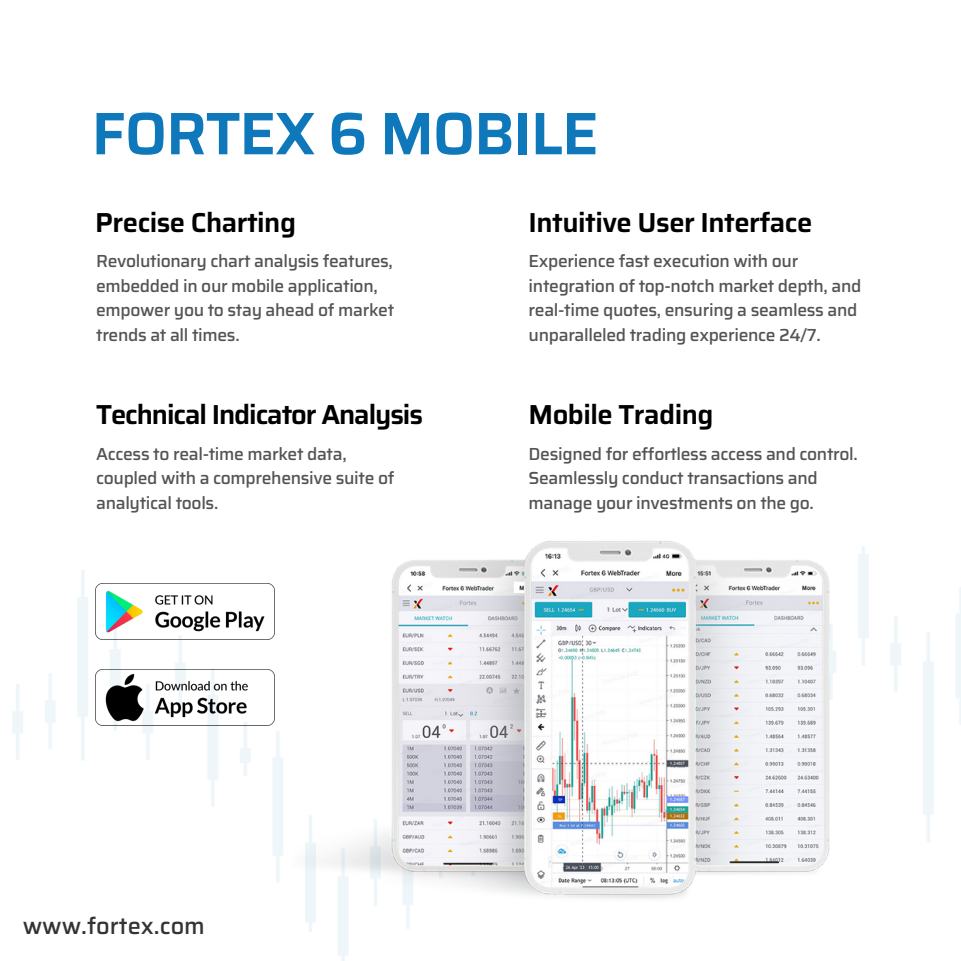
<style>
.page{position:relative;width:961px;height:961px;background:#fff}
.page>*{position:absolute;margin:0;border:0;box-sizing:border-box;transform-origin:0 0}
.t1{font:600 60px "Saira";letter-spacing:-.02em;color:#0e78bb}
.t2{font:600 27.5px "Saira";letter-spacing:-.02em;color:#000}
.t3{font:600 27.5px "Saira";letter-spacing:-.04em;color:#000}
.t4{font:500 23.62px "Saira";color:#343434}
.t5{font:500 17.5px/24.4px "Saira";letter-spacing:-.02em;color:#545454}
</style>
<div class="page">
<img style="left:96px;top:584px;width:179px;height:56px">
<img style="left:95px;top:669px;width:179px;height:57px">
<img style="left:283px;top:541px;width:554px;height:378px">
<p class="t1" style="left:92px;top:86px;width:509px">FORTEX 6 MOBILE</p>
<p class="t2" style="left:95px;top:201px;width:202px">Precise Charting</p>
<p class="t2" style="left:529px;top:201px;width:285px">Intuitive User Interface</p>
<p class="t5" style="left:96px;top:249px;width:300px">Revolutionary chart analysis features, embedded in our mobile application, empower you to stay ahead of market trends at all times.</p>
<p class="t5" style="left:529px;top:249px;width:334px">Experience fast execution with our integration of top-notch market depth, and real-time quotes, ensuring a seamless and unparalleled trading experience 24/7.</p>
<p class="t3" style="left:96px;top:393px;width:328px">Technical Indicator Analysis</p>
<p class="t2" style="left:529px;top:393px;width:186px">Mobile Trading</p>
<p class="t5" style="left:96px;top:442px;width:300px">Access to real-time market data, coupled with a comprehensive suite of analytical tools.</p>
<p class="t5" style="left:529px;top:442px;width:331px">Designed for effortless access and control.<br>Seamlessly conduct transactions and manage your investments on the go.</p>
<p class="t4" style="left:23px;top:907px;width:184px">www.fortex.com</p>
</div>
